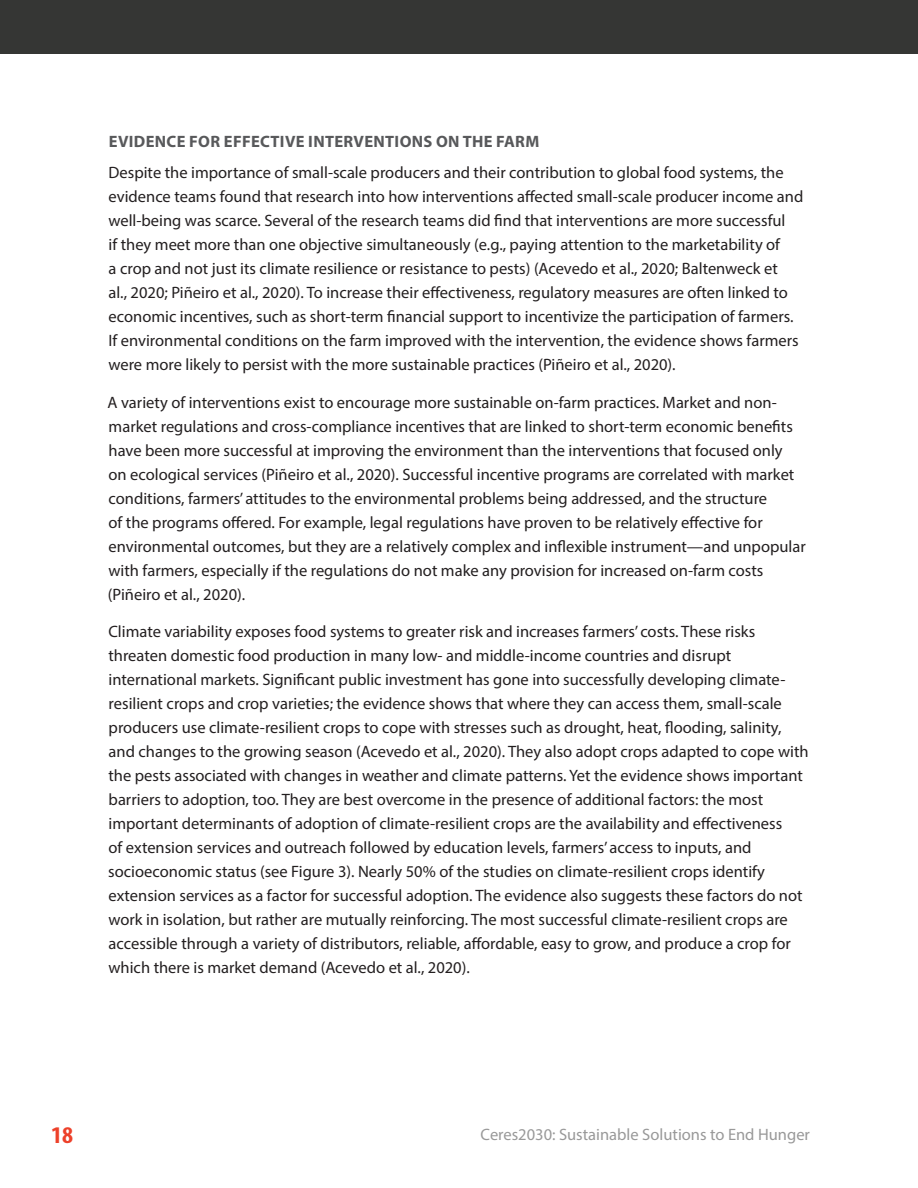
<style>
.page{position:relative;width:918px;height:1188px;background:#fff}
.page>*{position:absolute;margin:0;border:0;box-sizing:border-box;transform-origin:0 0}
.t1{font:700 condensed 24px "Myriad Pro";color:#ed412a;scale:1.07 1}
.Body{font:16.5px/24px "Myriad Pro";color:#231f20}
.t2{font:700 16.5px "Myriad Pro";letter-spacing:.02em;color:#58595b}
.t3{font:16.5px "Myriad Pro";color:#999}
</style>
<div class="page">
<div style="left:0;top:0;width:918px;height:54px;background:#353634"></div>
<h3 class="t2" style="left:109px;top:131px;width:432px">EVIDENCE FOR EFFECTIVE INTERVENTIONS ON THE FARM</h3>
<p class="Body" style="left:108px;top:160px;width:696px">Despite the importance of small-scale producers and their contribution to global food systems, the evidence teams found that research into how interventions affected small-scale producer income and well-being was scarce. Several of the research teams did find that interventions are more successful<br>if they meet more than one objective simultaneously (e.g., paying attention to the marketability of<br>a crop and not just its climate resilience or resistance to pests) (Acevedo et al., 2020; Baltenweck et<br>al., 2020; Piñeiro et al., 2020). To increase their effectiveness, regulatory measures are often linked to economic incentives, such as short-term financial support to incentivize the participation of farmers.<br>If environmental conditions on the farm improved with the intervention, the evidence shows farmers were more likely to persist with the more sustainable practices (Piñeiro et al., 2020).</p>
<p class="Body" style="left:107px;top:390px;width:700px">A variety of interventions exist to encourage more sustainable on-farm practices. Market and non&shy;market regulations and cross-compliance incentives that are linked to short-term economic benefits have been more successful at improving the environment than the interventions that focused only<br>on ecological services (Piñeiro et al., 2020). Successful incentive programs are correlated with market conditions, farmers’ attitudes to the environmental problems being addressed, and the structure<br>of the programs offered. For example, legal regulations have proven to be relatively effective for environmental outcomes, but they are a relatively complex and inflexible instrument—and unpopular with farmers, especially if the regulations do not make any provision for increased on-farm costs (Piñeiro et al., 2020).</p>
<p class="Body" style="left:108px;top:619px;width:702px">Climate variability exposes food systems to greater risk and increases farmers’ costs. These risks threaten domestic food production in many low- and middle-income countries and disrupt international markets. Significant public investment has gone into successfully developing climate&shy;resilient crops and crop varieties; the evidence shows that where they can access them, small-scale producers use climate-resilient crops to cope with stresses such as drought, heat, flooding, salinity, and changes to the growing season (Acevedo et al., 2020). They also adopt crops adapted to cope with the pests associated with changes in weather and climate patterns. Yet the evidence shows important barriers to adoption, too. They are best overcome in the presence of additional factors: the most important determinants of adoption of climate-resilient crops are the availability and effectiveness<br>of extension services and outreach followed by education levels, farmers’ access to inputs, and socioeconomic status (see Figure 3). Nearly 50% of the studies on climate-resilient crops identify extension services as a factor for successful adoption. The evidence also suggests these factors do not work in isolation, but rather are mutually reinforcing. The most successful climate-resilient crops are accessible through a variety of distributors, reliable, affordable, easy to grow, and produce a crop for which there is market demand (Acevedo et al., 2020).</p>
<h1 class="t1" style="left:51px;top:1120px;width:22px">18</h1>
<p class="t3" style="left:481px;top:1124px;width:331px">Ceres2030: Sustainable Solutions to End Hunger</p>
</div>
